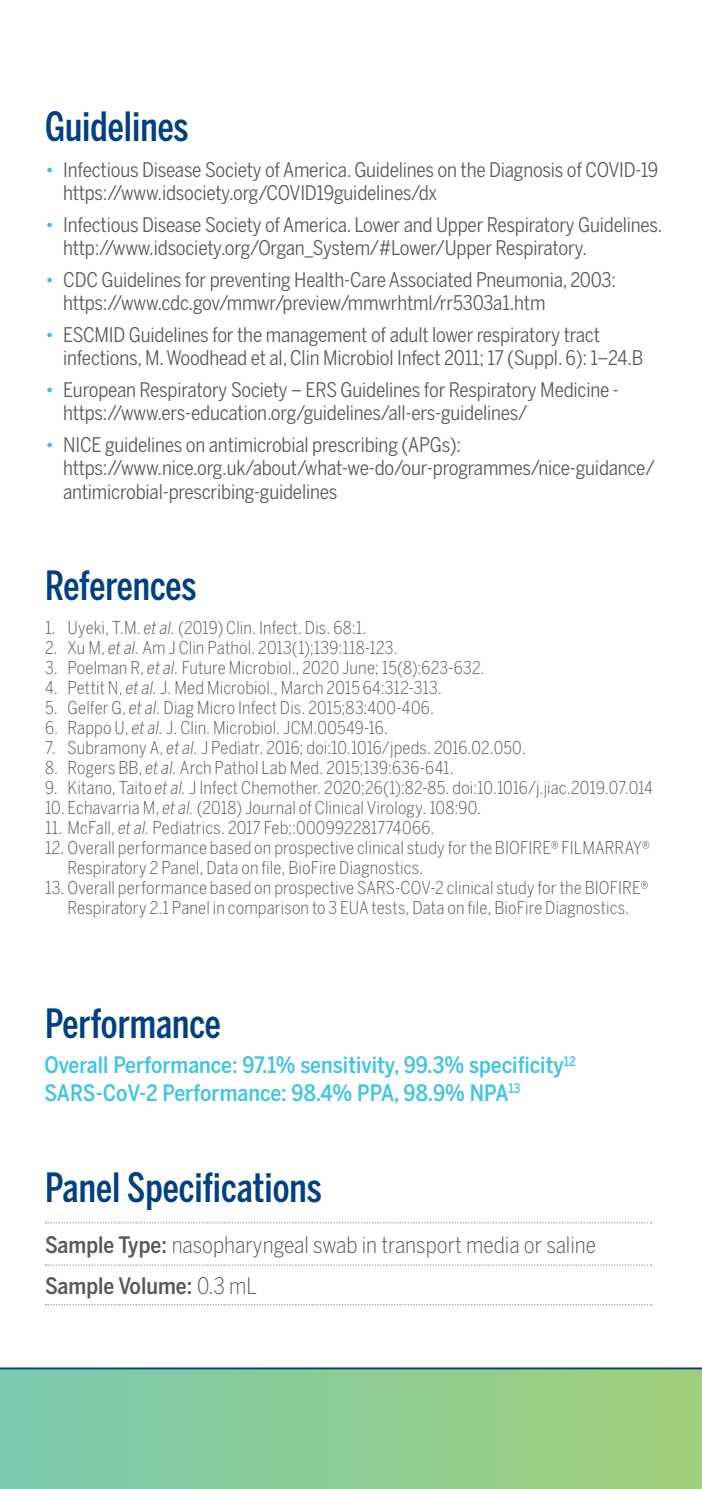
<style>
.page{position:relative;width:702px;height:1489px;background:#fff}
.page>*{position:absolute;margin:0;border:0;box-sizing:border-box;transform-origin:0 0}
.section-headers{font:500 40px "Benton Sans Compressed";color:#014081}
.t1{font:500 22.5px/27.5px "Benton Sans Condensed";color:#41c5e5}
.t2{font:300 22.5px/41px "Benton Sans Condensed";color:#57585a}
.t3{font:20px/23.8px "Benton Sans Condensed";letter-spacing:-.01em;color:#57585a}
.references{font:300 17.5px/20px "Benton Sans Condensed";letter-spacing:.005em;color:#57585a}
.s1{color:#41c5e5}
.s2{font-style:italic}
.s3{font-weight:500}
</style>
<div class="page">
<div style="left:0;top:1369px;width:702px;height:119px;background:linear-gradient(to right,#7bcaaf,#a0cf79)"></div>
<hr style="left:0;top:1367px;width:702px;height:2px;background:#014081">
<svg style="left:45px;top:1222px;width:606px;height:44px"></svg>
<svg style="left:46px;top:1222px;width:605px;height:1px"></svg>
<svg style="left:46px;top:1264px;width:605px;height:1px"></svg>
<svg style="left:46px;top:1304px;width:605px;height:1px"></svg>
<p class="section-headers" style="left:45px;top:102px;width:145px">Guidelines</p>
<p class="t3" style="left:63px;top:157px;width:596px;text-indent:-18px"><span class="s1">•</span> Infectious Disease Society of America. Guidelines on the Diagnosis of COVID-19 https://www.idsociety.org/COVID19guidelines/dx</p>
<p class="t3" style="left:63px;top:212px;width:601px;text-indent:-18px"><span class="s1">•</span> Infectious Disease Society of America. Lower and Upper Respiratory Guidelines. http://www.idsociety.org/Organ_System/#Lower/Upper Respiratory.</p>
<p class="t3" style="left:63px;top:267px;width:554px;text-indent:-18px"><span class="s1">•</span> CDC Guidelines for preventing Health-Care Associated Pneumonia, 2003: https://www.cdc.gov/mmwr/preview/mmwrhtml/rr5303a1.htm</p>
<p class="t3" style="left:63px;top:322px;width:581px;text-indent:-18px"><span class="s1">•</span> ESCMID Guidelines for the management of adult lower respiratory tract infections, M. Woodhead et al, Clin Microbiol Infect 2011; 17 (Suppl. 6): 1–24.B</p>
<p class="t3" style="left:63px;top:377px;width:557px;text-indent:-18px"><span class="s1">•</span> European Respiratory Society – ERS Guidelines for Respiratory Medicine - https://www.ers-education.org/guidelines/all-ers-guidelines/</p>
<p class="t3" style="left:63px;top:432px;width:593px;text-indent:-18px"><span class="s1">•</span> NICE guidelines on antimicrobial prescribing (APGs): https://www.nice.org.uk/about/what-we-do/our-programmes/nice-guidance/ antimicrobial-prescribing-guidelines</p>
<p class="section-headers" style="left:45px;top:561px;width:153px">References</p>
<p class="references" style="left:45px;top:617px;width:323px">1. Uyeki, T.M. <span class="s2">et al.</span> (2019) Clin. Infect. Dis. 68:1.</p>
<p class="references" style="left:45px;top:637px;width:354px">2. Xu M, <span class="s2">et al.</span> Am J Clin Pathol. 2013(1);139:118-123.</p>
<p class="references" style="left:45px;top:657px;width:441px">3. Poelman R, <span class="s2">et al.</span> Future Microbiol., 2020 June; 15(8):623-632.</p>
<p class="references" style="left:45px;top:677px;width:398px">4. Pettit N, <span class="s2">et al.</span> J. Med Microbiol., March 2015 64:312-313.</p>
<p class="references" style="left:45px;top:697px;width:390px">5. Gelfer G, <span class="s2">et al.</span> Diag Micro Infect Dis. 2015;83:400-406.</p>
<p class="references" style="left:45px;top:717px;width:344px">6. Rappo U, <span class="s2">et al.</span> J. Clin. Microbiol. JCM.00549-16.</p>
<p class="references" style="left:45px;top:737px;width:482px">7. Subramony A, <span class="s2">et al.</span> J Pediatr. 2016; doi:10.1016/jpeds. 2016.02.050.</p>
<p class="references" style="left:45px;top:757px;width:410px">8. Rogers BB, <span class="s2">et al.</span> Arch Pathol Lab Med. 2015;139:636-641.</p>
<p class="references" style="left:45px;top:777px;width:609px">9. Kitano, Taito <span class="s2">et al.</span> J Infect Chemother. 2020;26(1):82-85. doi:10.1016/j.jiac.2019.07.014</p>
<p class="references" style="left:45px;top:797px;width:438px">10. Echavarria M, <span class="s2">et al.</span> (2018) Journal of Clinical Virology. 108:90.</p>
<p class="references" style="left:45px;top:817px;width:391px">11. McFall, <span class="s2">et al.</span> Pediatrics. 2017 Feb;:000992281774066.</p>
<p class="references" style="left:68px;top:837px;width:583px;text-indent:-22px">12. Overall performance based on prospective clinical study for the BIOFIRE® FILMARRAY®<br>Respiratory 2 Panel, Data on file, BioFire Diagnostics.</p>
<p class="references" style="left:45px;top:877px;width:604px;text-align:center">13. Overall performance based on prospective SARS-COV-2 clinical study for the BIOFIRE®<br>Respiratory 2.1 Panel in comparison to 3 EUA tests, Data on file, BioFire Diagnostics.</p>
<p class="section-headers" style="left:45px;top:999px;width:177px">Performance</p>
<p class="t1" style="left:45px;top:1051px;width:532px">Overall Performance: 97.1% sensitivity, 99.3% specificity<sup>12<br></sup>SARS-CoV-2 Performance: 98.4% PPA, 98.9% NPA<sup>13</sup></p>
<p class="section-headers" style="left:45px;top:1162px;width:278px">Panel Specifications</p>
<p class="t2" style="left:45px;top:1223px;width:552px"><span class="s3">Sample Type:</span> nasopharyngeal swab in transport media or saline<br><span class="s3">Sample Volume:</span> 0.3 mL</p>
</div>
